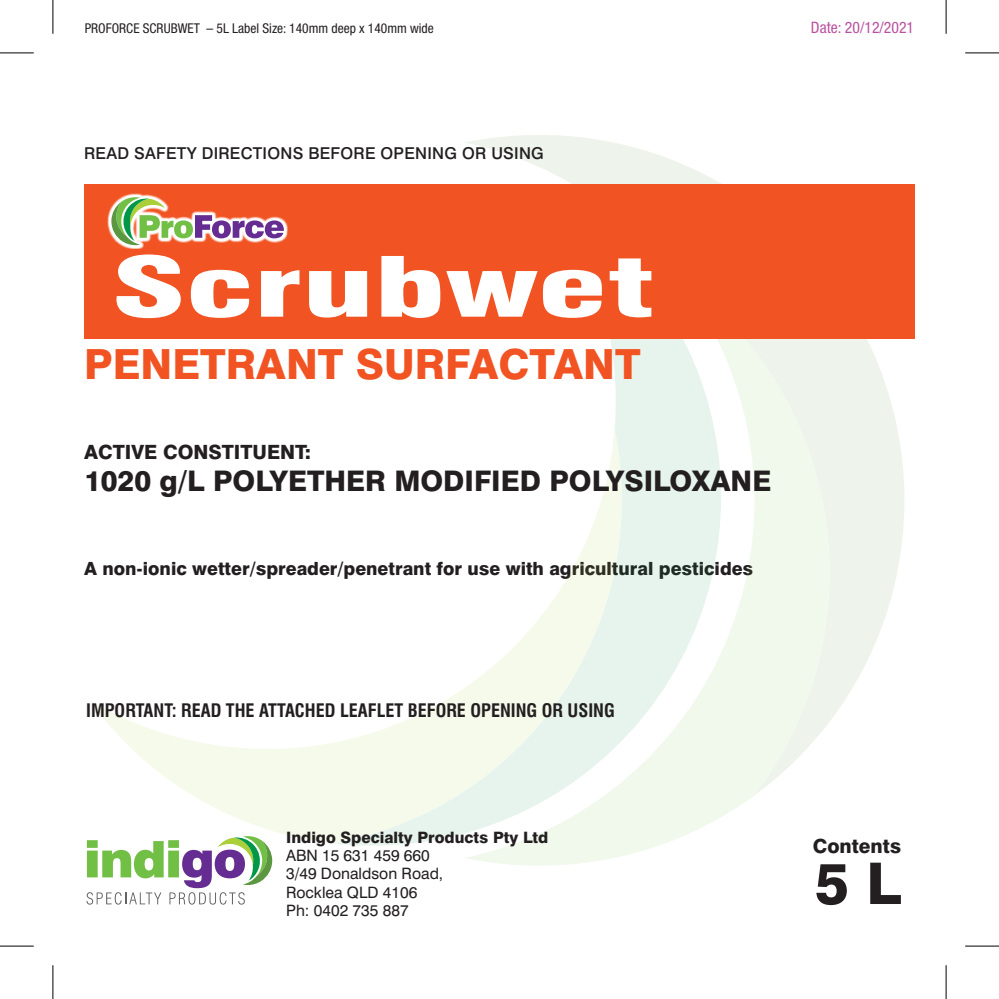
<style>
.page{position:relative;width:999px;height:999px;background:#fff}
.page>*{position:absolute;margin:0;border:0;box-sizing:border-box;transform-origin:0 0}
.t1{font:900 condensed 80.77px "Swiss 721 BT";letter-spacing:-.005em;color:#fff;scale:1.75 1}
.t2{font:800 57.38px "Swiss 721 BT";color:#231f20}
.t3{font:800 41.62px "Swiss 721 BT";color:#f15322}
.t4{font:800 28.35px "Swiss 721 BT";color:#231f20}
.t5{font:800 19.57px "Swiss 721 BT";color:#231f20}
.t6{font:800 18.22px "Swiss 721 BT";color:#231f20}
.t7{font:700 condensed 18.22px "Swiss 721 BT";color:#231f20}
.t8{font:500 16.43px "Swiss 721 BT";letter-spacing:.015em;color:#231f20}
.t9{font:15.75px/18.2px "Swiss 721 BT";color:#231f20}
.t10{font:800 15.75px "Swiss 721 BT";color:#231f20}
.t11{font:condensed 15.75px "Helvetica Neue";color:#b9519f}
.t12{font:condensed 13.5px "Helvetica Neue";color:#231f20}
</style>
<div class="page">
<svg style="left:467px;top:797px;width:285px;height:68px"></svg>
<svg style="left:464px;top:135px;width:440px;height:662px;fill:#f1f8ec"></svg>
<svg style="left:90px;top:701px;width:241px;height:142px"></svg>
<svg style="left:331px;top:339px;width:407px;height:517px"></svg>
<svg style="left:86px;top:836px;width:186px;height:68px"></svg>
<div style="left:84px;top:185px;width:830px;height:154px;background:#f15322"></div>
<svg style="left:107px;top:193px;width:181px;height:56px"></svg>
<svg style="left:111px;top:197px;width:173px;height:48px"></svg>
<hr style="left:0;top:53px;width:34px;height:1px;background:#000">
<hr style="left:965px;top:53px;width:34px;height:1px;background:#000">
<hr style="left:0;top:945px;width:34px;height:1px;background:#000">
<hr style="left:965px;top:945px;width:34px;height:1px;background:#000">
<hr style="left:53px;top:0;width:1px;height:34px;background:#000">
<hr style="left:53px;top:965px;width:1px;height:34px;background:#000">
<hr style="left:945px;top:0;width:1px;height:34px;background:#000">
<hr style="left:945px;top:965px;width:1px;height:34px;background:#000">
<p class="t12" style="left:85px;top:21px;width:350px">PROFORCE SCRUBWET – 5L Label Size: 140mm deep x 140mm wide</p>
<p class="t11" style="left:811px;top:19px;width:105px">Date: 20/12/2021</p>
<p class="t8" style="left:84px;top:143px;width:461px">READ SAFETY DIRECTIONS BEFORE OPENING OR USING</p>
<h1 class="t1" style="left:111px;top:239px;width:312px">Scrubwet</h1>
<h3 class="t3" style="left:84px;top:339px;width:558px">PENETRANT SURFACTANT</h3>
<p class="t5" style="left:84px;top:439px;width:228px">ACTIVE CONSTITUENT:</p>
<h3 class="t4" style="left:84px;top:464px;width:688px">1020 g/L POLYETHER MODIFIED POLYSILOXANE</h3>
<p class="t6" style="left:84px;top:557px;width:670px">A non-ionic wetter/spreader/penetrant for use with agricultural pesticides</p>
<p class="t7" style="left:86px;top:699px;width:530px">IMPORTANT: READ THE ATTACHED LEAFLET BEFORE OPENING OR USING</p>
<p class="t10" style="left:286px;top:827px;width:264px">Indigo Specialty Products Pty Ltd</p>
<p class="t9" style="left:286px;top:846px;width:159px">ABN 15 631 459 660<br>3/49 Donaldson Road,<br>Rocklea QLD 4106<br>Ph: 0402 735 887</p>
<p class="t5" style="left:813px;top:834px;width:90px">Contents</p>
<h2 class="t2" style="left:815px;top:848px;width:88px">5 L</h2>
</div>
